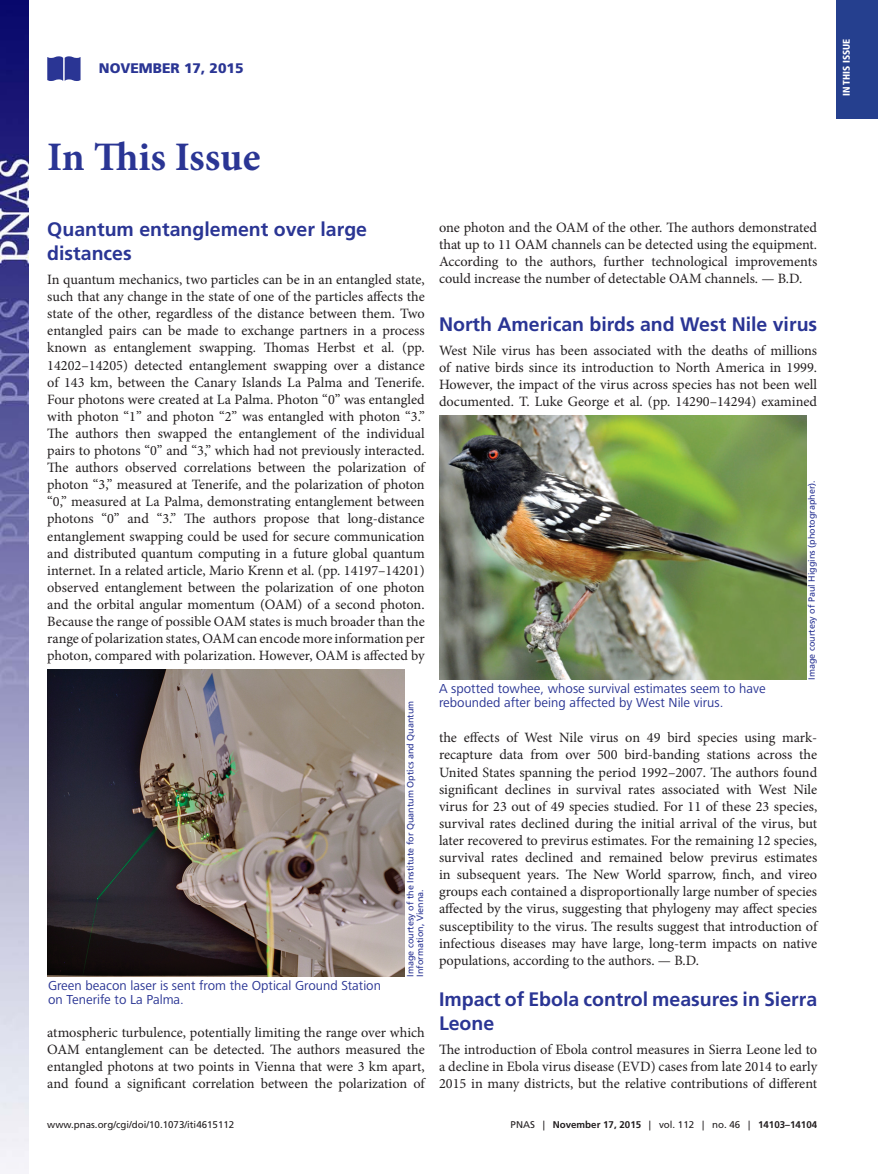
<style>
.page{position:relative;width:878px;height:1175px;background:#fff}
.page>*{position:absolute;margin:0;border:0;box-sizing:border-box;transform-origin:0 0}
.t1{font:700 40.5px "Minion Pro";color:#2a3594}
.t2{font:700 19.5px/24px "Frutiger LT Std";color:#2a3594}
.t3{font:14.25px/17.1px "Minion Pro";color:#231f20;text-align:justify}
.t4{font:900 13.8px "Frutiger LT Std";color:#2a3594}
.t5{font:13.5px/14.2px "Frutiger Next LTCE";color:#2a3594}
.t6{font:700 9.75px "Frutiger LT Std";color:#231f20}
.t7{font:9.75px "Frutiger LT Std";color:#231f20}
.t8{font:900 condensed 9.75px "Frutiger LT Std";color:#fff}
.t9{font:9px/9.8px "Frutiger LT Std";color:#2a3594}
.s1{font-weight:400}
</style>
<div class="page">
<img style="left:0;top:0;width:28px;height:1173px">
<svg style="left:47px;top:56px;width:34px;height:25px"></svg>
<div style="left:836px;top:0;width:42px;height:119px;background:#253f8e"></div>
<img style="left:47px;top:669px;width:357px;height:307px">
<img style="left:439px;top:416px;width:367px;height:263px">
<p class="t4" style="left:99px;top:59px;width:146px">NOVEMBER 17, 2015</p>
<h1 class="t1" style="left:47px;top:128px;width:215px">In This Issue</h1>
<h2 class="t2" style="left:47px;top:217px;width:321px">Quantum entanglement over large distances</h2>
<p class="t3" style="left:47px;top:271px;width:379px">In quantum mechanics, two particles can be in an entangled state, such that any change in the state of one of the particles affects the state of the other, regardless of the distance between them. Two entangled pairs can be made to exchange partners in a process known as entanglement swapping. Thomas Herbst et al. (pp.<br>14202–14205) detected entanglement swapping over a distance of 143 km, between the Canary Islands La Palma and Tenerife.<br>Four photons were created at La Palma. Photon “0” was entangled with photon “1” and photon “2” was entangled with photon “3.” The authors then swapped the entanglement of the individual pairs to photons “0” and “3,” which had not previously interacted.<br>The authors observed correlations between the polarization of photon “3,” measured at Tenerife, and the polarization of photon “0,” measured at La Palma, demonstrating entanglement between photons “0” and “3.” The authors propose that long-distance entanglement swapping could be used for secure communication and distributed quantum computing in a future global quantum internet. In a related article, Mario Krenn et al. (pp. 14197–14201) observed entanglement between the polarization of one photon and the orbital angular momentum (OAM) of a second photon.<br>Because the range of possible OAM states is much broader than the range of polarization states, OAM can encode more information per photon, compared with polarization. However, OAM is affected by</p>
<p class="t5" style="left:48px;top:978px;width:334px">Green beacon laser is sent from the Optical Ground Station on Tenerife to La Palma.</p>
<p class="t9" style="left:405px;top:977px;width:278px;rotate:-90deg">Image courtesy of the Institute for Quantum Optics and Quantum<br>Information, Vienna.</p>
<p class="t3" style="left:47px;top:1023px;width:379px">atmospheric turbulence, potentially limiting the range over which OAM entanglement can be detected. The authors measured the entangled photons at two points in Vienna that were 3 km apart, and found a significant correlation between the polarization of</p>
<p class="t3" style="left:439px;top:219px;width:380px">one photon and the OAM of the other. The authors demonstrated that up to 11 OAM channels can be detected using the equipment.<br>According to the authors, further technological improvements could increase the number of detectable OAM channels. — B.D.</p>
<h2 class="t2" style="left:439px;top:312px;width:380px">North American birds and West Nile virus</h2>
<p class="t3" style="left:439px;top:342px;width:380px">West Nile virus has been associated with the deaths of millions of native birds since its introduction to North America in 1999.<br>However, the impact of the virus across species has not been well documented. T. Luke George et al. (pp. 14290–14294) examined</p>
<p class="t5" style="left:439px;top:681px;width:328px">A spotted towhee, whose survival estimates seem to have rebounded after being affected by West Nile virus.</p>
<p class="t9" style="left:806px;top:680px;width:201px;rotate:-90deg">Image courtesy of Paul Higgins (photographer).</p>
<p class="t3" style="left:439px;top:729px;width:380px">the effects of West Nile virus on 49 bird species using mark&shy;recapture data from over 500 bird-banding stations across the United States spanning the period 1992–2007. The authors found significant declines in survival rates associated with West Nile virus for 23 out of 49 species studied. For 11 of these 23 species, survival rates declined during the initial arrival of the virus, but later recovered to previrus estimates. For the remaining 12 species, survival rates declined and remained below previrus estimates in subsequent years. The New World sparrow, finch, and vireo groups each contained a disproportionally large number of species affected by the virus, suggesting that phylogeny may affect species susceptibility to the virus. The results suggest that introduction of infectious diseases may have large, long-term impacts on native populations, according to the authors. — B.D.</p>
<h2 class="t2" style="left:439px;top:987px;width:379px">Impact of Ebola control measures in Sierra<br>Leone</h2>
<p class="t3" style="left:439px;top:1040px;width:380px">The introduction of Ebola control measures in Sierra Leone led to a decline in Ebola virus disease (EVD) cases from late 2014 to early 2015 in many districts, but the relative contributions of different</p>
<p class="t7" style="left:47px;top:1119px;width:188px">www.pnas.org/cgi/doi/10.1073/iti4615112</p>
<p class="t6" style="left:510px;top:1119px;width:308px"><span class="s1">PNAS |</span> November 17, 2015 <span class="s1">| vol. 112 | no. 46 |</span> 14103–14104</p>
<p class="t8" style="left:840px;top:96px;width:59px;rotate:-90deg">IN THIS ISSUE</p>
</div>
